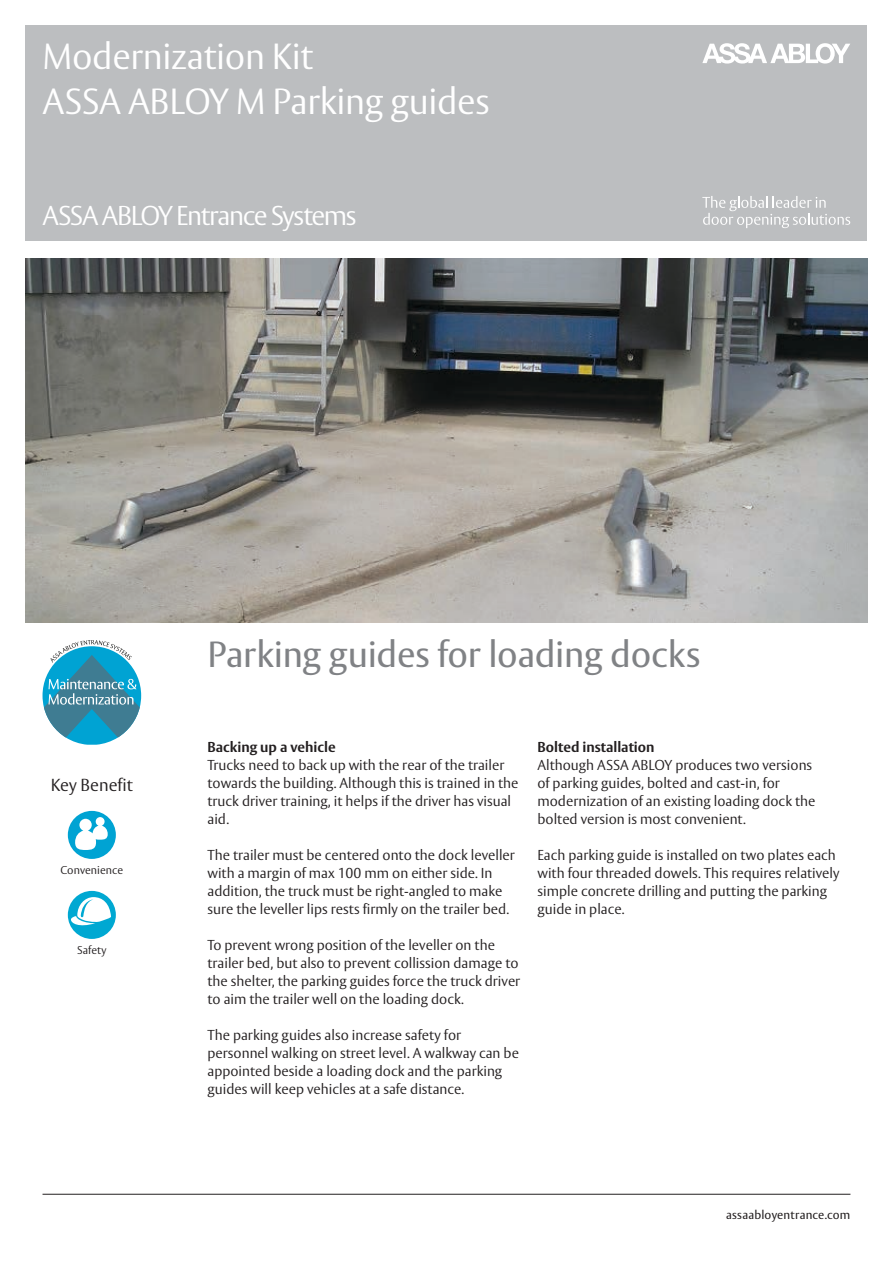
<style>
.page{position:relative;width:893px;height:1263px;background:#fff}
.page>*{position:absolute;margin:0;border:0;box-sizing:border-box;transform-origin:0 0}
.t1{font:300 36px/45px "ASSA Vesta";letter-spacing:-.01em;color:#fff}
.t2{font:36px "ASSA Vesta";letter-spacing:-.01em;color:#808285}
.t3{font:300 27px "ASSA Vesta";letter-spacing:-.055em;color:#fff}
.t4{font:300 17.25px "ASSA Vesta";color:#231f20}
.t5{font:300 14.25px/18px "ASSA Vesta";color:#231f20}
.t6{font:700 14.25px "ASSA Vesta";color:#231f20}
.t7{font:12px "ASSA Vesta";letter-spacing:.015em;color:#231f20}
.t8{font:300 11.25px "ASSA Vesta";color:#231f20}
</style>
<div class="page">
<div style="left:25px;top:26px;width:842px;height:215px;background:#bcbec0"></div>
<svg style="left:702px;top:196px;width:148px;height:32px"></svg>
<svg style="left:702px;top:43px;width:148px;height:21px"></svg>
<svg style="left:43px;top:640px;width:98px;height:105px"></svg>
<hr style="left:43px;top:1194px;width:807px;height:1px;background:#231f20">
<img style="left:25px;top:259px;width:842px;height:363px">
<div style="left:68px;top:811px;width:48px;height:48px;background:#00a3d3;border-radius:50%"></div>
<svg style="left:75px;top:817px;width:33px;height:33px"></svg>
<div style="left:68px;top:891px;width:48px;height:48px;background:#00a8d2;border-radius:50%"></div>
<svg style="left:71px;top:897px;width:40px;height:31px"></svg>
<h1 class="t1" style="left:43px;top:36px;width:449px">Modernization Kit<br>ASSA ABLOY M Parking guides</h1>
<h2 class="t3" style="left:43px;top:199px;width:316px">ASSA ABLOY Entrance Systems</h2>
<p class="t4" style="left:51px;top:774px;width:84px">Key Benefit</p>
<p class="t8" style="left:60px;top:863px;width:64px">Convenience</p>
<p class="t8" style="left:77px;top:943px;width:31px">Safety</p>
<h1 class="t2" style="left:207px;top:632px;width:495px">Parking guides for loading docks</h1>
<p class="t6" style="left:207px;top:738px;width:130px">Backing up a vehicle</p>
<p class="t5" style="left:207px;top:757px;width:313px">Trucks need to back up with the rear of the trailer towards the building. Although this is trained in the truck driver training, it helps if the driver has visual aid.</p>
<p class="t5" style="left:207px;top:847px;width:309px">The trailer must be centered onto the dock leveller with a margin of max 100 mm on either side. In addition, the truck must be right-angled to make sure the leveller lips rests firmly on the trailer bed.</p>
<p class="t5" style="left:207px;top:937px;width:314px">To prevent wrong position of the leveller on the trailer bed, but also to prevent collission damage to the shelter, the parking guides force the truck driver to aim the trailer well on the loading dock.</p>
<p class="t5" style="left:207px;top:1027px;width:313px">The parking guides also increase safety for personnel walking on street level. A walkway can be appointed beside a loading dock and the parking guides will keep vehicles at a safe distance.</p>
<p class="t6" style="left:537px;top:738px;width:119px">Bolted installation</p>
<p class="t5" style="left:537px;top:757px;width:279px">Although ASSA ABLOY produces two versions of parking guides, bolted and cast-in, for modernization of an existing loading dock the bolted version is most convenient.</p>
<p class="t5" style="left:537px;top:847px;width:304px">Each parking guide is installed on two plates each with four threaded dowels. This requires relatively simple concrete drilling and putting the parking guide in place.</p>
<p class="t7" style="left:726px;top:1208px;width:126px">assaabloyentrance.com</p>
</div>
